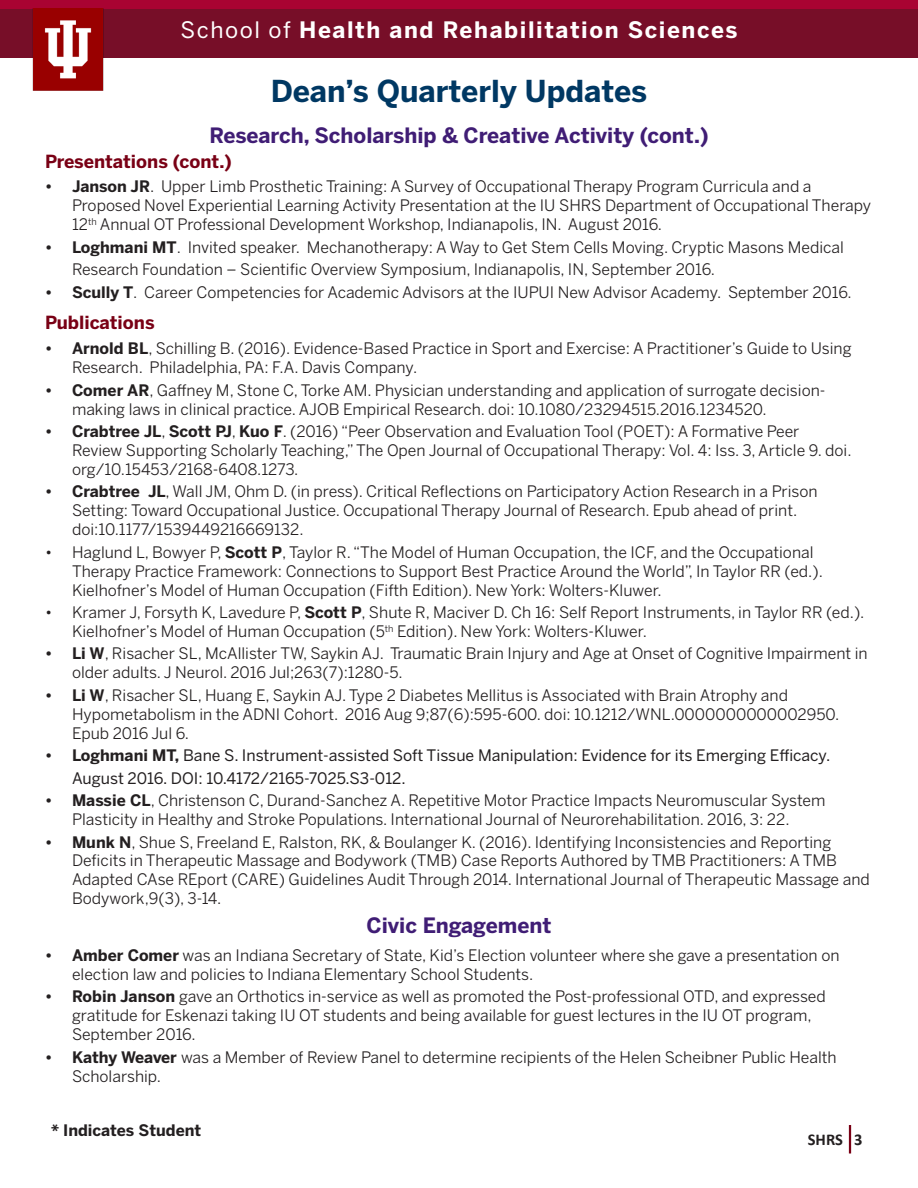
<style>
.page{position:relative;width:918px;height:1188px;background:#fff}
.page>*{position:absolute;margin:0;border:0;box-sizing:border-box;transform-origin:0 0}
.t1{font:700 30px "Benton Sans";color:#003863}
.t2{font:700 22.5px "Benton Sans";letter-spacing:.07em;color:#fff}
.t3{font:700 21px "Benton Sans";color:#401d75}
.t4{font:700 18px "Benton Sans";color:#790015}
.t5{font:700 16.5px "Calibri";color:#231f20}
.t6{font:15.75px/18.9px "Benton Sans";color:#231f20}
.t7{font:15.75px/22.5px "Benton Sans";color:#231f20}
.t8{font:700 15.75px "Benton Sans";color:#231f20}
.s1{font-weight:400}
.s2{font-weight:700}
</style>
<div class="page">
<hr style="left:849px;top:1125px;width:2px;height:29px;background:#790015">
<div style="left:0;top:0;width:918px;height:12px;background:#a90332"></div>
<div style="left:0;top:9px;width:918px;height:48px;background:#770e28"></div>
<img style="left:26px;top:8px;width:92px;height:83px">
<p class="t2" style="left:181px;top:16px;width:558px"><span class="s1">School of</span> Health and Rehabilitation Sciences</p>
<p class="t1" style="left:271px;top:73px;width:378px">Dean’s Quarterly Updates</p>
<p class="t3" style="left:209px;top:123px;width:501px">Research, Scholarship &amp; Creative Activity (cont.)</p>
<p class="t4" style="left:45px;top:150px;width:188px">Presentations (cont.)</p>
<p class="t6" style="left:72px;top:177px;width:801px;text-indent:-27px"><span class="s2">• Janson JR</span>. Upper Limb Prosthetic Training: A Survey of Occupational Therapy Program Curricula and a<br>Proposed Novel Experiential Learning Activity Presentation at the IU SHRS Department of Occupational Therapy<br>12<sup>th</sup> Annual OT Professional Development Workshop, Indianapolis, IN. August 2016.</p>
<p class="t6" style="left:72px;top:236px;width:773px;line-height:22.5px;text-indent:-27px"><span class="s2">• Loghmani MT</span>. Invited speaker. Mechanotherapy: A Way to Get Stem Cells Moving. Cryptic Masons Medical<br>Research Foundation – Scientific Overview Symposium, Indianapolis, IN, September 2016.</p>
<p class="t6" style="left:45px;top:283px;width:808px"><span class="s2">• Scully T</span>. Career Competencies for Academic Advisors at the IUPUI New Advisor Academy. September 2016.</p>
<p class="t4" style="left:45px;top:311px;width:111px">Publications</p>
<p class="t6" style="left:72px;top:339px;width:781px;text-indent:-27px"><span class="s2">• Arnold BL</span>, Schilling B. (2016). Evidence-Based Practice in Sport and Exercise: A Practitioner’s Guide to Using<br>Research. Philadelphia, PA: F.A. Davis Company.</p>
<p class="t6" style="left:72px;top:381px;width:755px;text-indent:-27px"><span class="s2">• Comer AR</span>, Gaffney M, Stone C, Torke AM. Physician understanding and application of surrogate decision&shy;making laws in clinical practice. AJOB Empirical Research. doi: 10.1080/23294515.2016.1234520.</p>
<p class="t6" style="left:72px;top:422px;width:781px;text-indent:-27px"><span class="s2">• Crabtree JL</span>, <span class="s2">Scott PJ</span>, <span class="s2">Kuo F</span>. (2016) “Peer Observation and Evaluation Tool (POET): A Formative Peer<br>Review Supporting Scholarly Teaching,” The Open Journal of Occupational Therapy: Vol. 4: Iss. 3, Article 9. doi. org/10.15453/2168-6408.1273.</p>
<p class="t6" style="left:72px;top:482px;width:747px;text-indent:-27px"><span class="s2">• Crabtree JL</span>, Wall JM, Ohm D. (in press). Critical Reflections on Participatory Action Research in a Prison<br>Setting: Toward Occupational Justice. Occupational Therapy Journal of Research. Epub ahead of print. doi:10.1177/1539449216669132.</p>
<p class="t6" style="left:72px;top:543px;width:753px;text-indent:-27px">• Haglund L, Bowyer P, <span class="s2">Scott P</span>, Taylor R. “The Model of Human Occupation, the ICF, and the Occupational<br>Therapy Practice Framework: Connections to Support Best Practice Around the World”, In Taylor RR (ed.).<br>Kielhofner’s Model of Human Occupation (Fifth Edition). New York: Wolters-Kluwer.</p>
<p class="t6" style="left:72px;top:603px;width:794px;text-indent:-27px">• Kramer J, Forsyth K, Lavedure P, <span class="s2">Scott P</span>, Shute R, Maciver D. Ch 16: Self Report Instruments, in Taylor RR (ed.).<br>Kielhofner’s Model of Human Occupation (5<sup>th</sup> Edition). New York: Wolters-Kluwer.</p>
<p class="t6" style="left:72px;top:644px;width:797px;text-indent:-27px"><span class="s2">• Li W</span>, Risacher SL, McAllister TW, Saykin AJ. Traumatic Brain Injury and Age at Onset of Cognitive Impairment in older adults. J Neurol. 2016 Jul;263(7):1280-5.</p>
<p class="t6" style="left:72px;top:686px;width:769px;text-indent:-27px"><span class="s2">• Li W</span>, Risacher SL, Huang E, Saykin AJ. Type 2 Diabetes Mellitus is Associated with Brain Atrophy and<br>Hypometabolism in the ADNI Cohort. 2016 Aug 9;87(6):595-600. doi: 10.1212/WNL.0000000000002950.<br>Epub 2016 Jul 6.</p>
<p class="t7" style="left:72px;top:744px;width:760px;text-indent:-27px"><span class="s2">• Loghmani MT,</span> Bane S. Instrument-assisted Soft Tissue Manipulation: Evidence for its Emerging Efficacy.<br>August 2016. DOI: 10.4172/2165-7025.S3-012.</p>
<p class="t6" style="left:45px;top:791px;width:782px;text-align:center"><span class="s2">• Massie CL</span>, Christenson C, Durand-Sanchez A. Repetitive Motor Practice Impacts Neuromuscular System<br>Plasticity in Healthy and Stroke Populations. International Journal of Neurorehabilitation. 2016, 3: 22.</p>
<p class="t6" style="left:72px;top:832px;width:799px;text-indent:-27px"><span class="s2">• Munk N</span>, Shue S, Freeland E, Ralston, RK, &amp; Boulanger K. (2016). Identifying Inconsistencies and Reporting Deficits in Therapeutic Massage and Bodywork (TMB) Case Reports Authored by TMB Practitioners: A TMB Adapted CAse REport (CARE) Guidelines Audit Through 2014. International Journal of Therapeutic Massage and Bodywork,9(3), 3-14.</p>
<p class="t3" style="left:366px;top:912px;width:187px">Civic Engagement</p>
<p class="t6" style="left:72px;top:946px;width:769px;text-indent:-27px"><span class="s2">• Amber Comer</span> was an Indiana Secretary of State, Kid’s Election volunteer where she gave a presentation on election law and policies to Indiana Elementary School Students.</p>
<p class="t6" style="left:72px;top:987px;width:755px;text-indent:-27px"><span class="s2">• Robin Janson</span> gave an Orthotics in-service as well as promoted the Post-professional OTD, and expressed gratitude for Eskenazi taking IU OT students and being available for guest lectures in the IU OT program,<br>September 2016.</p>
<p class="t6" style="left:72px;top:1048px;width:766px;text-indent:-27px"><span class="s2">• Kathy Weaver</span> was a Member of Review Panel to determine recipients of the Helen Scheibner Public Health<br>Scholarship.</p>
<p class="t8" style="left:51px;top:1120px;width:152px">* Indicates Student</p>
<p class="t5" style="left:808px;top:1129px;width:56px">SHRS 3</p>
</div>
